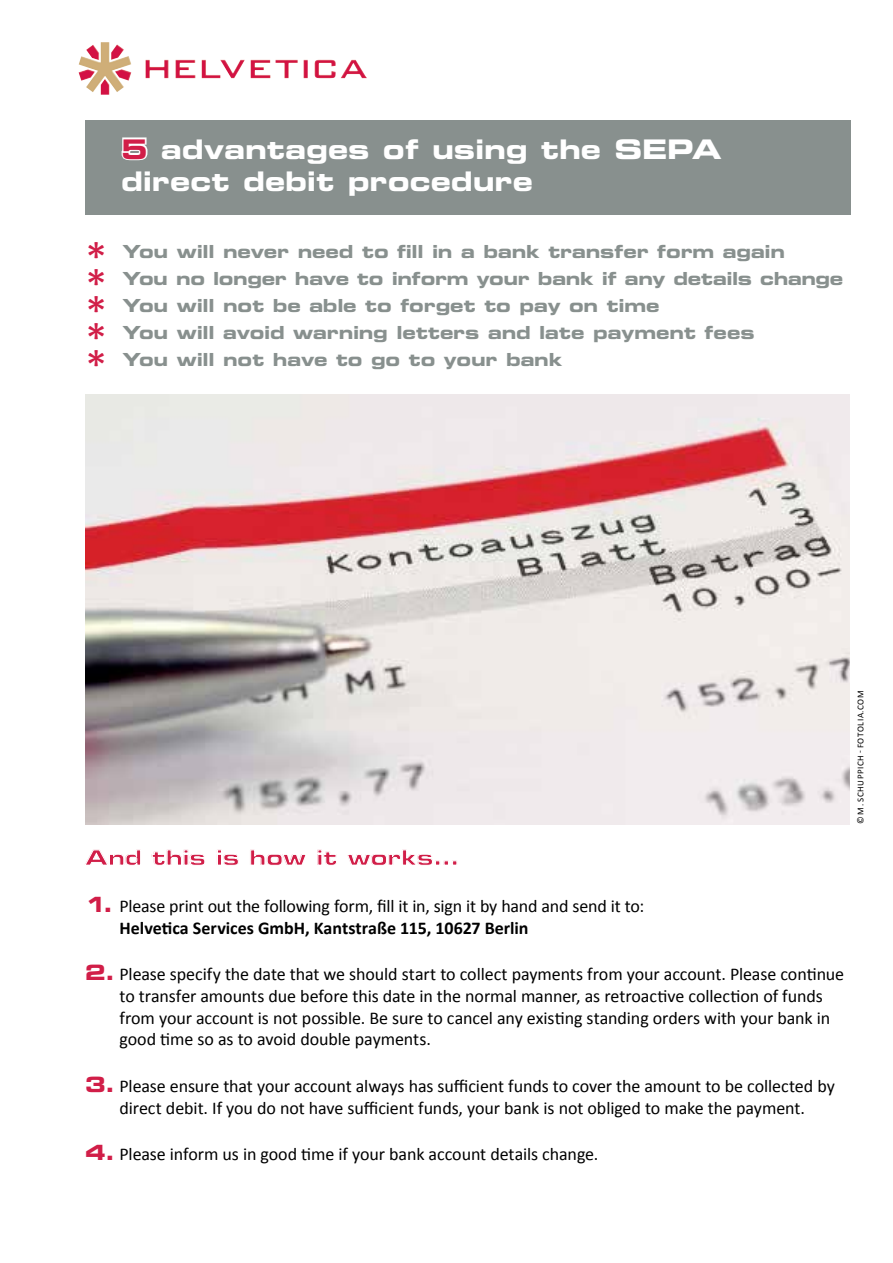
<style>
.page{position:relative;width:893px;height:1263px;background:#fff}
.page>*{position:absolute;margin:0;border:0;box-sizing:border-box;transform-origin:0 0}
.t1{font:45px "Calibri";color:#d11e48}
.t2{font:27px/32.4px "Eurostile Bold Extended Two";color:#fff}
.t3{font:21px "Eurostile Bold Extended Two";letter-spacing:-.015em;color:#d11e48}
.t4{font:18px/21.6px "Calibri";letter-spacing:-.005em;color:#000}
.t5{font:18px "Eurostile Bold Extended Two";letter-spacing:-.01em;color:#88908e}
.t6{font:9px "Calibri";letter-spacing:.06em;color:#000}
.s1{color:#d11e48}
.s2{font-family:"Eurostile Bold Extended Two";font-size:21px;color:#d11e48}
.s3{font-weight:700}
</style>
<div class="page">
<img style="left:79px;top:42px;width:288px;height:53px">
<div style="left:85px;top:120px;width:765px;height:95px;background:#88908e"></div>
<svg style="left:121px;top:137px;width:27px;height:24px"></svg>
<img style="left:85px;top:394px;width:765px;height:430px">
<h2 class="t2" style="left:121px;top:132px;width:602px"><span class="s1">5</span> advantages of using the SEPA direct debit procedure</h2>
<h1 class="t1" style="left:85px;top:230px;width:24px">*</h1>
<p class="t5" style="left:123px;top:239px;width:664px">You will never need to fill in a bank transfer form again</p>
<h1 class="t1" style="left:85px;top:257px;width:24px">*</h1>
<p class="t5" style="left:123px;top:266px;width:722px">You no longer have to inform your bank if any details change</p>
<h1 class="t1" style="left:85px;top:284px;width:24px">*</h1>
<p class="t5" style="left:123px;top:293px;width:538px">You will not be able to forget to pay on time</p>
<h1 class="t1" style="left:85px;top:311px;width:24px">*</h1>
<p class="t5" style="left:123px;top:320px;width:633px">You will avoid warning letters and late payment fees</p>
<h1 class="t1" style="left:85px;top:338px;width:24px">*</h1>
<p class="t5" style="left:123px;top:347px;width:441px">You will not have to go to your bank</p>
<p class="t3" style="left:85px;top:843px;width:376px">And this is how it works...</p>
<p class="t4" style="left:120px;top:895px;width:526px;text-indent:-35px"><span class="s2">1.</span> Please print out the following form, fill it in, sign it by hand and send it to:<br><span class="s3">Helvetica Services GmbH, Kantstraße 115, 10627 Berlin</span></p>
<p class="t4" style="left:120px;top:964px;width:726px;text-indent:-34px"><span class="s2">2.</span> Please specify the date that we should start to collect payments from your account. Please continue to transfer amounts due before this date in the normal manner, as retroactive collection of funds from your account is not possible. Be sure to cancel any existing standing orders with your bank in good time so as to avoid double payments.</p>
<p class="t4" style="left:85px;top:1075px;width:751px;text-align:center"><span class="s2">3.</span> Please ensure that your account always has sufficient funds to cover the amount to be collected by direct debit. If you do not have sufficient funds, your bank is not obliged to make the payment.</p>
<p class="t4" style="left:85px;top:1144px;width:515px"><span class="s2">4.</span> Please inform us in good time if your bank account details change.</p>
<p class="t6" style="left:855px;top:824px;width:134px;rotate:-90deg">© M. Schuppich - Fotolia.com</p>
</div>
